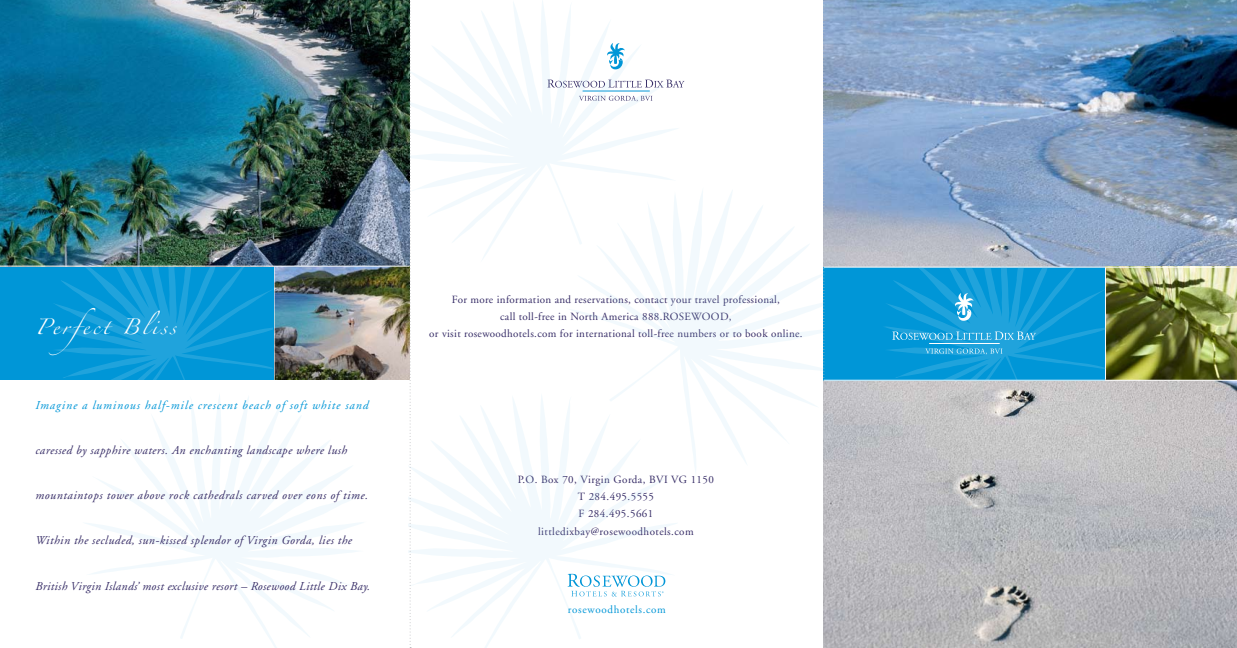
<style>
.page{position:relative;width:1237px;height:648px;background:#fff}
.page>*{position:absolute;margin:0;border:0;box-sizing:border-box;transform-origin:0 0}
.t1{font:14px "Zapfino";letter-spacing:.2em;color:#fff}
.t2{font:italic 12px "Adobe Garamond";letter-spacing:.04em;color:#362c66}
.t3{font:italic 12px "Adobe Garamond";letter-spacing:.08em;color:#0096d7}
.t4{font:11px/17px "Adobe Garamond";letter-spacing:.03em;color:#362c66;text-align:center}
.t5{font:11px "Adobe Garamond";letter-spacing:.06em;color:#0096d7}
</style>
<div class="page">
<svg style="left:85px;top:395px;width:278px;height:252px"></svg>
<img style="left:0;top:0;width:409px;height:265px">
<img style="left:274px;top:267px;width:135px;height:112px">
<img style="left:824px;top:0;width:412px;height:647px">
<img style="left:1105px;top:267px;width:131px;height:112px">
<div style="left:823px;top:267px;width:281px;height:113px;background:#0096d7"></div>
<hr style="left:1104px;top:267px;width:1px;height:112px;background:#fff">
<div style="left:0;top:267px;width:273px;height:112px;background:#0096d7"></div>
<svg style="left:50px;top:266px;width:222px;height:113px"></svg>
<hr style="left:823px;top:266px;width:413px;height:1px;background:#fff">
<svg style="left:882px;top:266px;width:222px;height:113px"></svg>
<hr style="left:823px;top:379px;width:413px;height:1px;background:#fff">
<svg style="left:679px;top:80px;width:5px;height:8px"></svg>
<svg style="left:408px;top:0;width:271px;height:262px"></svg>
<svg style="left:566px;top:186px;width:256px;height:285px"></svg>
<svg style="left:408px;top:392px;width:269px;height:255px"></svg>
<svg style="left:823px;top:0;width:1px;height:647px"></svg>
<svg style="left:409px;top:0;width:2px;height:647px"></svg>
<p class="t1" style="left:35px;top:321px;width:142px">Perfect Bliss</p>
<p class="t3" style="left:35px;top:399px;width:334px">Imagine a luminous half-mile crescent beach of soft white sand</p>
<p class="t2" style="left:35px;top:444px;width:313px">caressed by sapphire waters. An enchanting landscape where lush</p>
<p class="t2" style="left:35px;top:489px;width:334px">mountaintops tower above rock cathedrals carved over eons of time.</p>
<p class="t2" style="left:35px;top:534px;width:318px">Within the secluded, sun-kissed splendor of Virgin Gorda, lies the</p>
<p class="t2" style="left:35px;top:579px;width:336px">British Virgin Islands’ most exclusive resort – Rosewood Little Dix Bay.</p>
<p class="t4" style="left:429px;top:291px;width:375px">For more information and reservations, contact your travel professional,<br>call toll-free in North America 888.ROSEWOOD,<br>or visit rosewoodhotels.com for international toll-free numbers or to book online.</p>
<p class="t4" style="left:518px;top:471px;width:198px">P.O. Box 70, Virgin Gorda, BVI VG 1150<br>T 284.495.5555<br>F 284.495.5661 littledixbay@rosewoodhotels.com</p>
<p class="t5" style="left:568px;top:603px;width:99px">rosewoodhotels.com</p>
</div>
